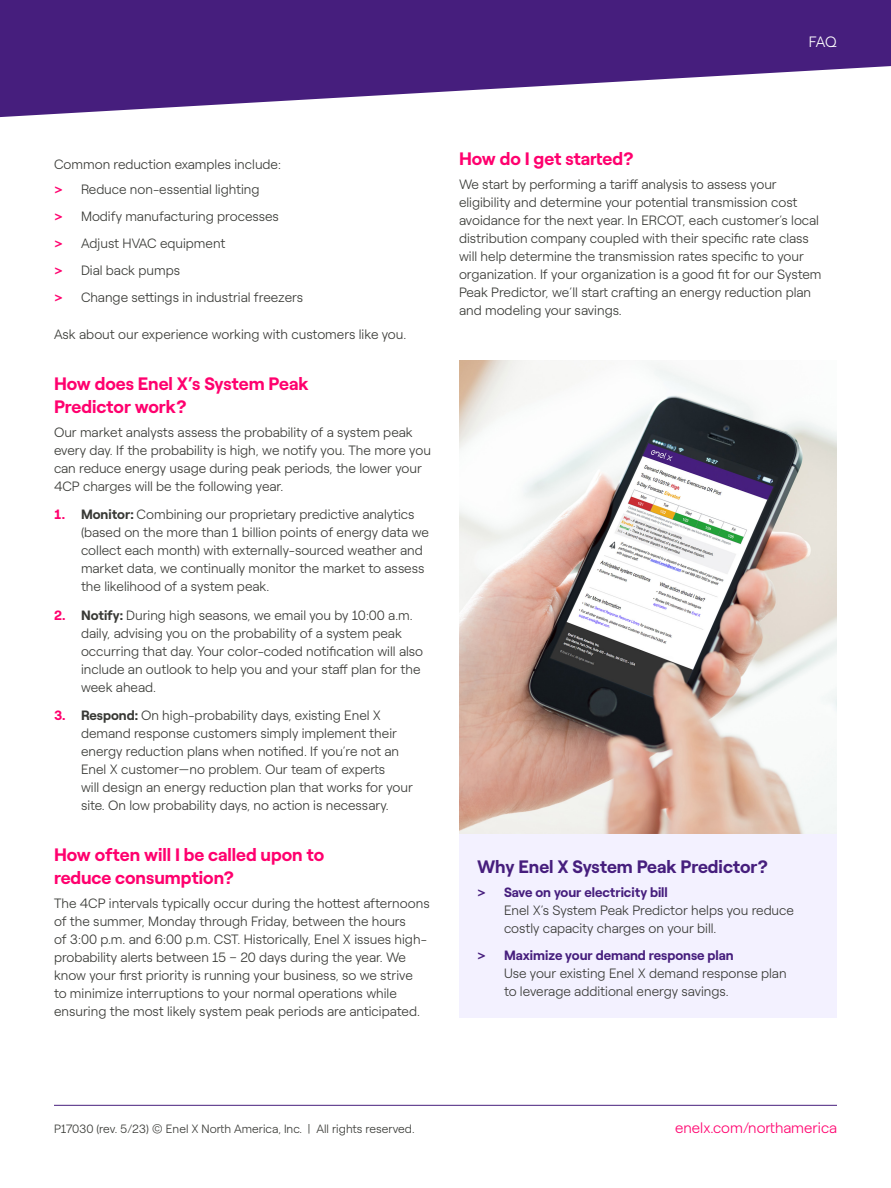
<style>
.page{position:relative;width:891px;height:1188px;background:#fff}
.page>*{position:absolute;margin:0;border:0;box-sizing:border-box;transform-origin:0 0}
.Head_C{font:700 18px/22.5px "Roobert ENEL";color:#ff006e}
.Head_C-2{font:700 18px "Roobert ENEL";color:#461e7d}
.t1{font:300 15px "Roobert ENEL";color:#ff006e}
.t2{font:300 15px "Roobert ENEL";color:#fff}
.Body{font:300 13.5px/18px "Roobert ENEL";color:#383935}
.t3{font:300 12px "Roobert ENEL";color:#383935}
.s1{font-family:"Avenir Next";font-weight:600;color:#ff006e}
.s2{font-weight:700;color:#ff006e}
.s3{font-weight:700}
.s4{font-family:"Avenir Next";font-weight:600;color:#461e7d}
.s5{font-weight:700;color:#461e7d}
</style>
<div class="page">
<svg style="left:0;top:0;width:891px;height:118px;fill:#461e7d"></svg>
<hr style="left:54px;top:1105px;width:783px;height:1px;background:#461e7d">
<div style="left:459px;top:834px;width:378px;height:183px;background:#f3f1ff"></div>
<img style="left:459px;top:360px;width:378px;height:474px">
<p class="t2" style="left:809px;top:31px;width:30px">FAQ</p>
<p class="Body" style="left:54px;top:154px;width:229px">Common reduction examples include:</p>
<p class="Body" style="left:54px;top:179px;width:207px"><span class="s1">&gt;</span> Reduce non-essential lighting</p>
<p class="Body" style="left:54px;top:206px;width:226px"><span class="s1">&gt;</span> Modify manufacturing processes</p>
<p class="Body" style="left:54px;top:233px;width:173px"><span class="s1">&gt;</span> Adjust HVAC equipment</p>
<p class="Body" style="left:54px;top:260px;width:128px"><span class="s1">&gt;</span> Dial back pumps</p>
<p class="Body" style="left:54px;top:287px;width:251px"><span class="s1">&gt;</span> Change settings in industrial freezers</p>
<p class="Body" style="left:54px;top:325px;width:354px">Ask about our experience working with customers like you.</p>
<p class="Head_C" style="left:54px;top:371px;width:256px">How does Enel X’s System Peak<br>Predictor work?</p>
<p class="Body" style="left:54px;top:422px;width:378px">Our market analysts assess the probability of a system peak every day. If the probability is high, we notify you. The more you can reduce energy usage during peak periods, the lower your 4CP charges will be the following year.</p>
<p class="Body" style="left:81px;top:505px;width:349px;text-indent:-27px"><span class="s2">1.</span> <span class="s3">Monitor:</span> Combining our proprietary predictive analytics (based on the more than 1 billion points of energy data we collect each month) with externally-sourced weather and market data, we continually monitor the market to assess the likelihood of a system peak.</p>
<p class="Body" style="left:81px;top:605px;width:344px;text-indent:-27px"><span class="s2">2.</span> <span class="s3">Notify:</span> During high seasons, we email you by 10:00 a.m. daily, advising you on the probability of a system peak occurring that day. Your color-coded notification will also include an outlook to help you and your staff plan for the week ahead.</p>
<p class="Body" style="left:81px;top:706px;width:333px;text-indent:-27px"><span class="s2">3.</span> <span class="s3">Respond:</span> On high-probability days, existing Enel X demand response customers simply implement their energy reduction plans when notified. If you’re not an Enel X customer—no problem. Our team of experts<br>will design an energy reduction plan that works for your site. On low probability days, no action is necessary.</p>
<p class="Head_C" style="left:54px;top:842px;width:272px">How often will I be called upon to reduce consumption?</p>
<p class="Body" style="left:54px;top:893px;width:377px">The 4CP intervals typically occur during the hottest afternoons of the summer, Monday through Friday, between the hours<br>of 3:00 p.m. and 6:00 p.m. CST. Historically, Enel X issues high&shy;probability alerts between 15 – 20 days during the year. We know your first priority is running your business, so we strive<br>to minimize interruptions to your normal operations while ensuring the most likely system peak periods are anticipated.</p>
<p class="Head_C" style="left:459px;top:146px;width:176px">How do I get started?</p>
<p class="Body" style="left:459px;top:174px;width:364px">We start by performing a tariff analysis to assess your eligibility and determine your potential transmission cost avoidance for the next year. In ERCOT, each customer’s local distribution company coupled with their specific rate class will help determine the transmission rates specific to your organization. If your organization is a good fit for our System Peak Predictor, we’ll start crafting an energy reduction plan and modeling your savings.</p>
<p class="Head_C-2" style="left:477px;top:853px;width:293px">Why Enel X System Peak Predictor?</p>
<p class="Body" style="left:504px;top:882px;width:291px;text-indent:-27px"><span class="s4">&gt;</span> <span class="s5">Save on your electricity bill<br></span>Enel X’s System Peak Predictor helps you reduce costly capacity charges on your bill.</p>
<p class="Body" style="left:504px;top:945px;width:284px;text-indent:-27px"><span class="s4">&gt;</span> <span class="s5">Maximize your demand response plan<br></span>Use your existing Enel X demand response plan to leverage additional energy savings.</p>
<p class="t3" style="left:54px;top:1120px;width:362px">P17030 (rev. 5/23) © Enel X North America, Inc. | All rights reserved.</p>
<p class="t1" style="left:675px;top:1117px;width:163px">enelx.com/northamerica</p>
</div>
